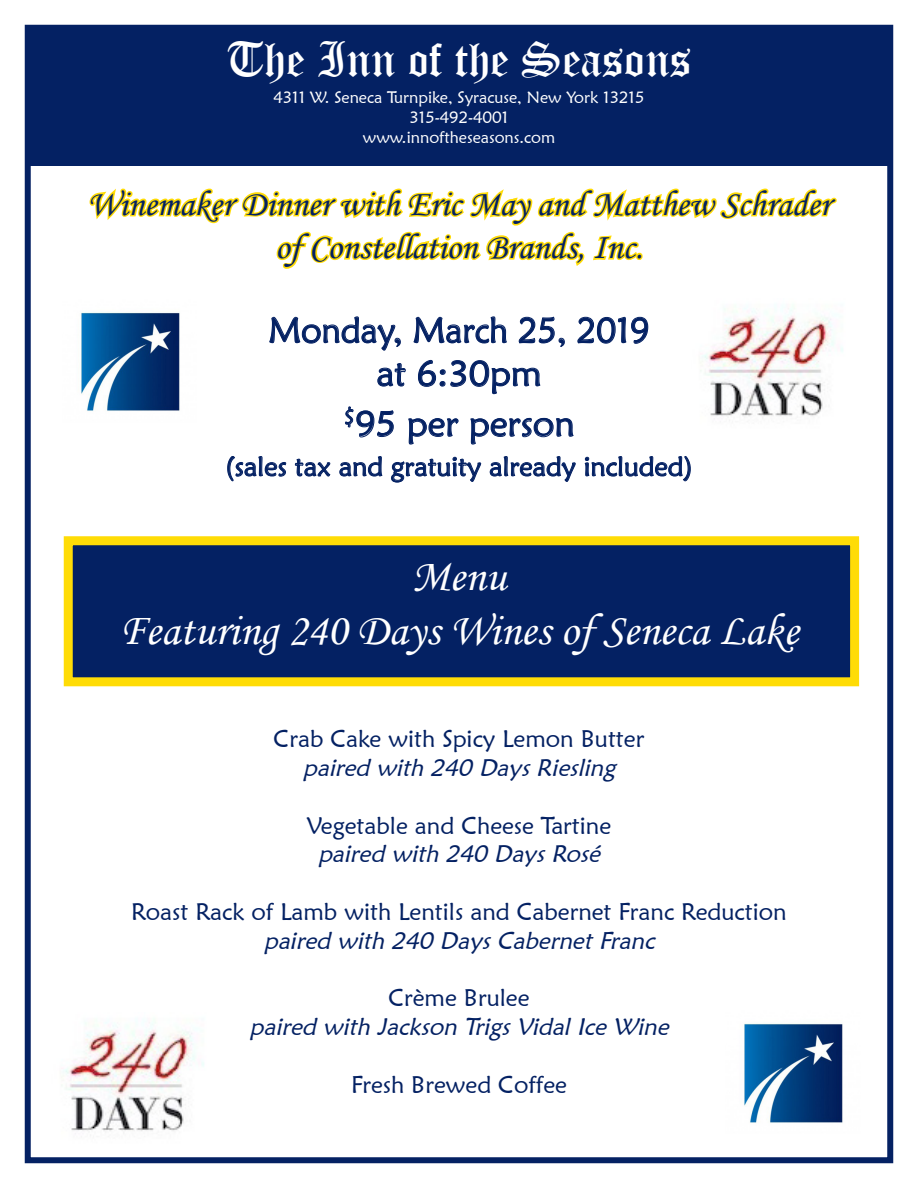
<style>
.page{position:relative;width:918px;height:1188px;background:#fff}
.page>*{position:absolute;margin:0;border:0;box-sizing:border-box;transform-origin:0 0}
.t1{font:48px "Old English Text";color:#fff}
.t2{font:45px "Monotype Corsiva";color:#fff}
.t3{font:36px "Monotype Corsiva";color:#042163}
.t4{font:36px "Maiandra GD";color:#042163}
.t5{font:36px "Maiandra GD";color:#042163;scale:.95 1}
.t6{font:27px "Maiandra GD";color:#042163}
.t7{font:24px "Maiandra GD";color:#042163}
.t8{font:italic 24px "Maiandra GD";color:#042163}
.t9{font:16.5px "Maiandra GD";color:#fff}
</style>
<div class="page">
<div style="left:25px;top:25px;width:868px;height:1138px;border:6px solid #042163"></div>
<div style="left:28px;top:28px;width:862px;height:138px;background:#042163"></div>
<svg style="left:89px;top:188px;width:748px;height:81px"></svg>
<svg style="left:269px;top:316px;width:132px;height:35px"></svg>
<svg style="left:413px;top:316px;width:94px;height:28px"></svg>
<svg style="left:519px;top:316px;width:46px;height:31px"></svg>
<svg style="left:577px;top:316px;width:72px;height:28px"></svg>
<svg style="left:377px;top:363px;width:29px;height:24px"></svg>
<svg style="left:418px;top:359px;width:123px;height:36px"></svg>
<svg style="left:345px;top:406px;width:49px;height:32px"></svg>
<svg style="left:408px;top:418px;width:51px;height:27px"></svg>
<svg style="left:470px;top:417px;width:104px;height:28px"></svg>
<svg style="left:227px;top:456px;width:60px;height:26px"></svg>
<svg style="left:295px;top:458px;width:36px;height:19px"></svg>
<svg style="left:339px;top:456px;width:44px;height:21px"></svg>
<svg style="left:391px;top:457px;width:90px;height:26px"></svg>
<svg style="left:490px;top:456px;width:86px;height:26px"></svg>
<svg style="left:584px;top:456px;width:107px;height:26px"></svg>
<img style="left:81px;top:312px;width:99px;height:99px">
<img style="left:744px;top:1023px;width:99px;height:100px">
<div style="left:64px;top:536px;width:795px;height:150px;background:#042163;border:9px solid #ffdc06"></div>
<img style="left:61px;top:1020px;width:143px;height:114px">
<img style="left:700px;top:306px;width:143px;height:112px">
<p class="t1" style="left:226px;top:29px;width:467px">The Inn of the Seasons</p>
<p class="t9" style="left:273px;top:87px;width:373px">4311 W. Seneca Turnpike, Syracuse, New York 13215</p>
<p class="t9" style="left:409px;top:107px;width:101px">315-492-4001</p>
<p class="t9" style="left:363px;top:127px;width:194px">www.innoftheseasons.com</p>
<p class="t3" style="left:88px;top:182px;width:745px">Winemaker Dinner with Eric May and Matthew Schrader</p>
<p class="t3" style="left:275px;top:225px;width:369px">of Constellation Brands, Inc.</p>
<p class="t5" style="left:269px;top:308px;width:402px">Monday, March 25, 2019</p>
<p class="t4" style="left:376px;top:351px;width:167px">at 6:30pm</p>
<p class="t4" style="left:343px;top:402px;width:233px"><sup>$</sup>95 per person</p>
<p class="t6" style="left:225px;top:450px;width:469px">(sales tax and gratuity already included)</p>
<p class="t2" style="left:412px;top:549px;width:96px">Menu</p>
<p class="t2" style="left:119px;top:603px;width:681px">Featuring 240 Days Wines of Seneca Lake</p>
<p class="t7" style="left:274px;top:724px;width:372px">Crab Cake with Spicy Lemon Butter</p>
<p class="t8" style="left:303px;top:753px;width:320px">paired with 240 DaysRiesling</p>
<p class="t7" style="left:307px;top:811px;width:306px">Vegetable and Cheese Tartine</p>
<p class="t8" style="left:318px;top:839px;width:290px">paired with 240 DaysRosé</p>
<p class="t7" style="left:131px;top:897px;width:657px">Roast Rack of Lamb with Lentils and Cabernet Franc Reduction</p>
<p class="t8" style="left:264px;top:926px;width:398px">paired with 240 DaysCabernetFranc</p>
<p class="t7" style="left:388px;top:983px;width:143px">Crème Brulee</p>
<p class="t8" style="left:250px;top:1012px;width:427px">paired with Jackson TrigsVidalIce Wine</p>
<p class="t7" style="left:351px;top:1070px;width:217px">Fresh Brewed Coffee</p>
</div>
